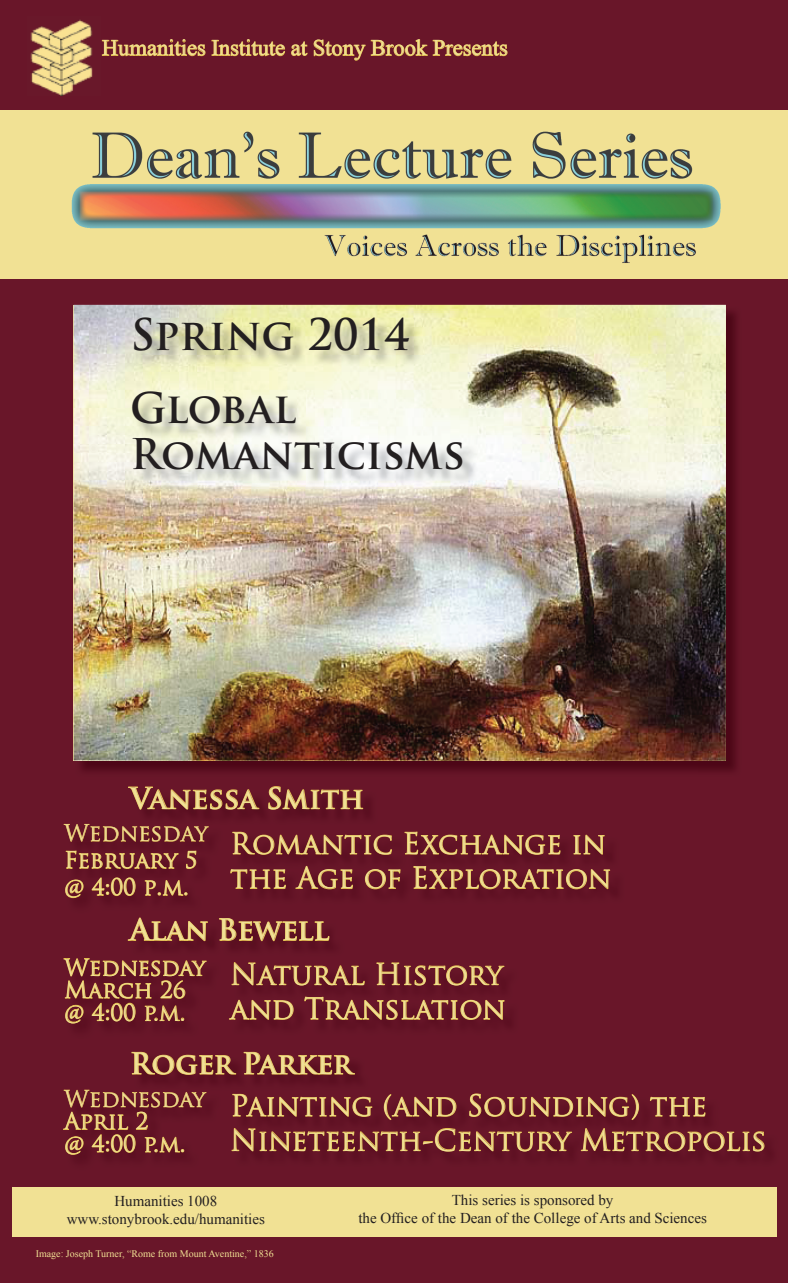
<style>
.page{position:relative;width:788px;height:1283px;background:#fff}
.page>*{position:absolute;margin:0;border:0;box-sizing:border-box;transform-origin:0 0}
.t1{font:700 42.5px "Trajan Pro";color:#231f20}
.t2{font:700 41.25px/46.2px "Trajan Pro";color:#231f20}
.t3{font:28.75px/34.5px "Trajan Pro";color:#f1e194}
.t4{font:700 28.75px "Trajan Pro";color:#f1e194}
.t5{font:22.5px/22.5px "Trajan Pro";color:#f1e194}
.t6{font:22.5px "Times New Roman";color:#f1e194}
.t7{font:15px/18px "Times New Roman";color:#231f20;text-align:center}
.t8{font:10px "Times New Roman";color:#f1e194}
</style>
<div class="page">
<div style="left:0;top:0;width:788px;height:1282px;background:#691629"></div>
<img style="left:698px;top:306px;width:43px;height:470px">
<img style="left:610px;top:760px;width:88px;height:16px">
<img style="left:74px;top:305px;width:651px;height:455px">
<div style="left:12px;top:1187px;width:764px;height:49px;background:#f1e194"></div>
<svg style="left:102px;top:39px;width:103px;height:17px"></svg>
<svg style="left:211px;top:39px;width:74px;height:17px"></svg>
<svg style="left:291px;top:39px;width:216px;height:22px"></svg>
<img style="left:134px;top:393px;width:344px;height:92px">
<img style="left:136px;top:319px;width:288px;height:47px">
<img style="left:610px;top:833px;width:14px;height:71px">
<div style="left:66px;top:1091px;width:155px;height:79px;background:#691629"></div>
<svg style="left:63px;top:1089px;width:143px;height:75px"></svg>
<img style="left:764px;top:1095px;width:15px;height:71px">
<svg style="left:231px;top:1093px;width:533px;height:94px"></svg>
<div style="left:134px;top:1076px;width:236px;height:14px;background:#631325"></div>
<img style="left:134px;top:1090px;width:72px;height:1px">
<svg style="left:63px;top:724px;width:547px;height:352px"></svg>
<div style="left:0;top:110px;width:788px;height:168px;background:#f1e194"></div>
<img style="left:71px;top:131px;width:650px;height:132px">
<img style="left:28px;top:17px;width:72px;height:79px">
<p class="t6" style="left:102px;top:33px;width:407px">Humanities Institute at Stony Brook Presents</p>
<h1 class="t1" style="left:130px;top:308px;width:281px">Spring 2014</h1>
<h2 class="t2" style="left:130px;top:385px;width:336px">Global<br>Romanticisms</h2>
<p class="t4" style="left:130px;top:780px;width:235px">Vanessa Smith</p>
<p class="t5" style="left:64px;top:819px;width:145px;line-height:27px">Wednesday<br>February 5 @ 4:00 p.m.</p>
<p class="t3" style="left:230px;top:826px;width:382px">Romantic Exchange in the Age of Exploration</p>
<p class="t4" style="left:130px;top:912px;width:201px">Alan Bewell</p>
<p class="t5" style="left:64px;top:956px;width:143px">Wednesday<br>March 26 @ 4:00 p.m.</p>
<p class="t3" style="left:230px;top:956px;width:277px">Natural History and Translation</p>
<p class="t4" style="left:130px;top:1045px;width:224px">Roger Parker</p>
<p class="t5" style="left:64px;top:1087px;width:143px">Wednesday<br>April 2<br>@ 4:00 p.m.</p>
<p class="t3" style="left:230px;top:1088px;width:538px">Painting (and Sounding) the<br>Nineteenth-Century Metropolis</p>
<p class="t7" style="left:67px;top:1191px;width:200px">Humanities 1008 www.stonybrook.edu/humanities</p>
<p class="t7" style="left:358px;top:1190px;width:350px">This series is sponsored by<br>the Office of the Dean of the College of Arts and Sciences</p>
<p class="t8" style="left:36px;top:1247px;width:240px">Image: Joseph Turner, “Rome from Mount Aventine,” 1836</p>
</div>
